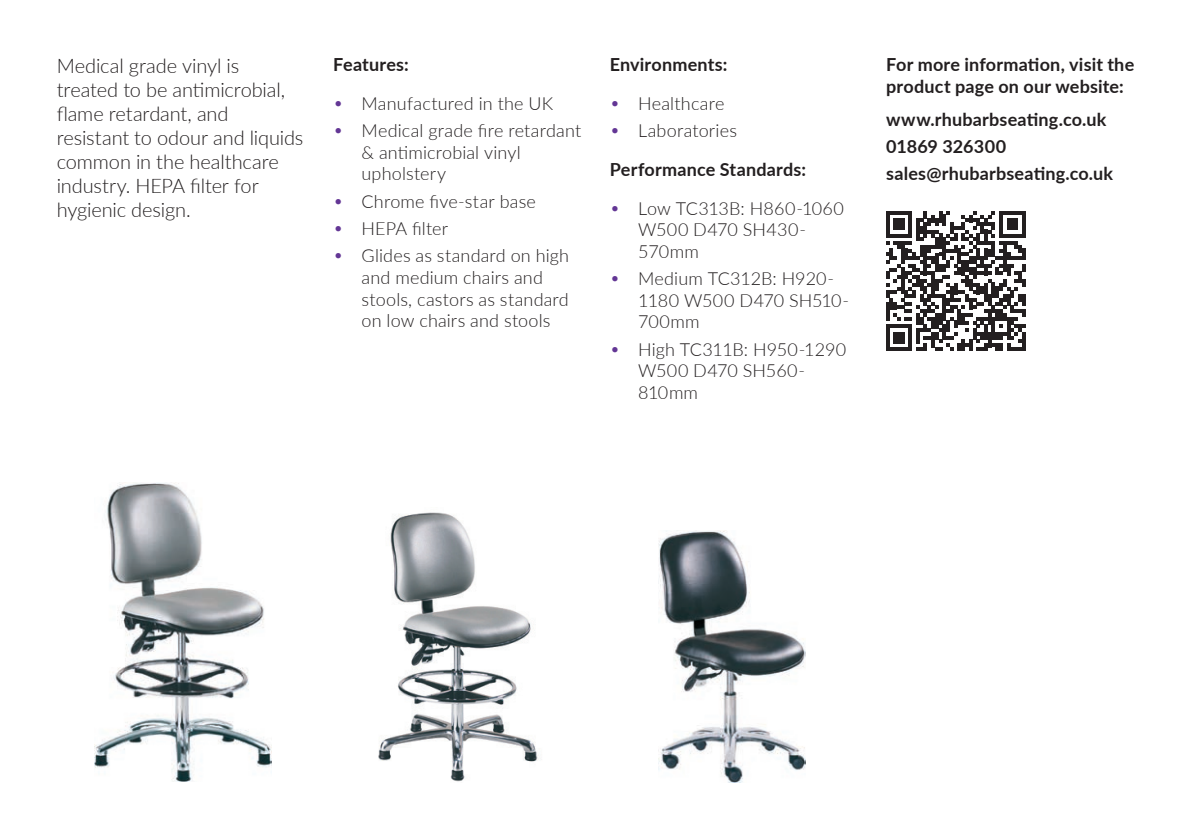
<style>
.page{position:relative;width:1191px;height:840px;background:#fff}
.page>*{position:absolute;margin:0;border:0;box-sizing:border-box;transform-origin:0 0}
.t1{font:300 20px/24px "Lato";letter-spacing:-.005em;color:#231f20}
.t2{font:300 18px/21.6px "Lato";letter-spacing:.01em;color:#231f20}
.t3{font:700 18px/27.2px "Lato";letter-spacing:.01em;color:#231f20}
.s1{font-weight:700}
.s2{color:#633695}
.s3{font-weight:300;color:#633695}
.s4{font-weight:300}
</style>
<div class="page">
<img style="left:95px;top:482px;width:176px;height:298px">
<img style="left:378px;top:512px;width:160px;height:270px">
<img style="left:658px;top:530px;width:147px;height:252px">
<svg style="left:886px;top:211px;width:139px;height:140px"></svg>
<hr style="left:1021px;top:332px;width:4px;height:19px;background:#231f20">
<p class="t1" style="left:57px;top:53px;width:248px">Medical grade vinyl is treated to be antimicrobial, flame retardant, and resistant to odour and liquids common in the healthcare industry. HEPA filter for hygienic design.</p>
<p class="t2" style="left:333px;top:45px;width:221px;line-height:38.6px"><span class="s1">Features:<br></span><span class="s2">Ҍ</span> Manufactured in the UK</p>
<p class="t2" style="left:361px;top:119px;width:221px;text-indent:-28px"><span class="s2">Ҍ</span> Medical grade fire retardant &amp; antimicrobial vinyl upholstery</p>
<p class="t2" style="left:333px;top:187px;width:237px;line-height:27.2px"><span class="s2">Ҍ</span> Chrome five-star base<br><span class="s2">Ҍ</span> HEPA filter<br><span class="s2">Ҍ</span> Glides as standard on high</p>
<p class="t2" style="left:361px;top:266px;width:209px">and medium chairs and stools, castors as standard on low chairs and stools</p>
<p class="t3" style="left:609px;top:45px;width:119px;line-height:38.6px">Environments:<br><span class="s3">Ҍ</span> <span class="s4">Healthcare</span></p>
<p class="t2" style="left:609px;top:111px;width:236px;line-height:38.6px"><span class="s2">Ҍ</span> Laboratories<br><span class="s1">Performance Standards:<br></span><span class="s2">Ҍ</span> Low TC313B: H860-1060</p>
<p class="t2" style="left:638px;top:218px;width:169px">W500 D470 SH430-<br>570mm</p>
<p class="t2" style="left:638px;top:267px;width:213px;text-indent:-28px"><span class="s2">Ҍ</span> Medium TC312B: H920-<br>1180 W500 D470 SH510-<br>700mm</p>
<p class="t2" style="left:638px;top:337px;width:210px;text-indent:-28px"><span class="s2">Ҍ</span> High TC311B: H950-1290<br>W500 D470 SH560-<br>810mm</p>
<p class="t3" style="left:886px;top:53px;width:250px;line-height:21.6px">For more information, visit the product page on our website:</p>
<p class="t3" style="left:886px;top:105px;width:228px">www.rhubarbseating.co.uk<br>01869 326300 sales@rhubarbseating.co.uk</p>
</div>
